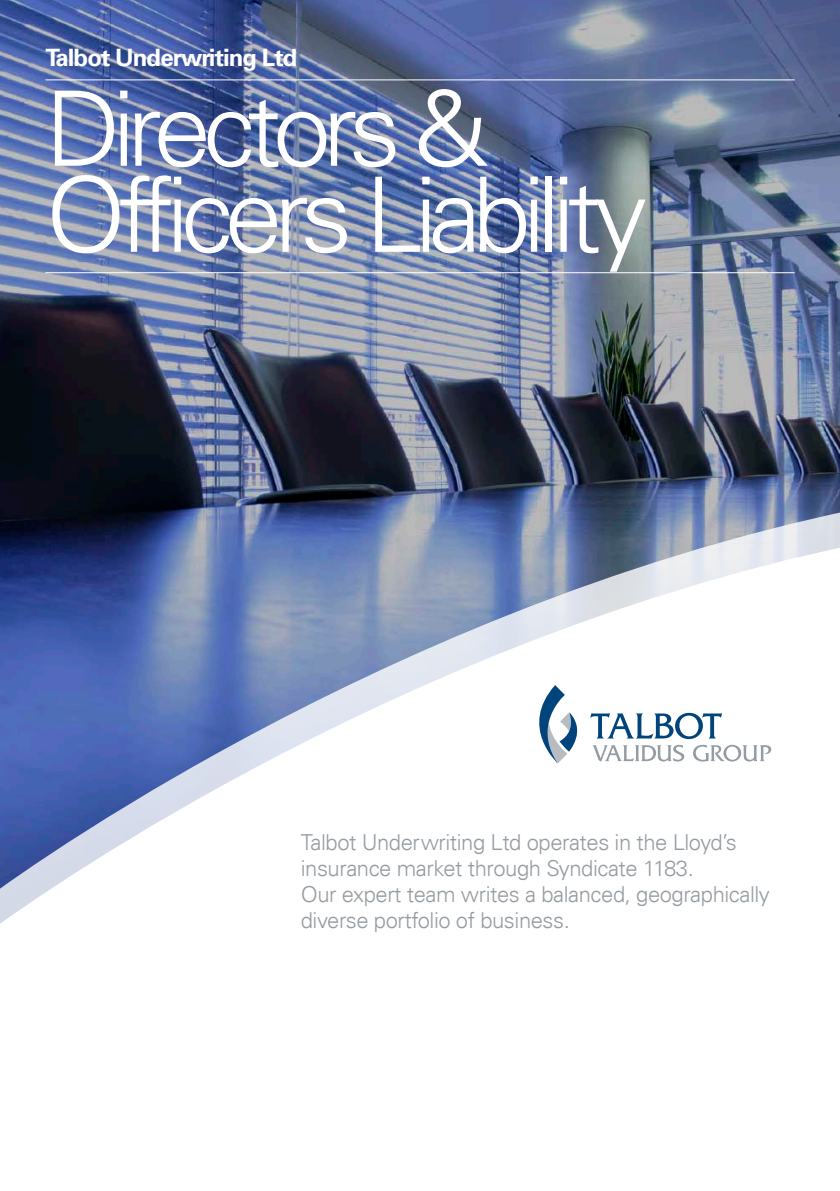
<style>
.page{position:relative;width:840px;height:1191px;background:#fff}
.page>*{position:absolute;margin:0;border:0;box-sizing:border-box;transform-origin:0 0}
.Heading_2{font:300 104px/86px "Univers LT";letter-spacing:-.08em;color:#fff}
.t1{font:700 24px "Univers LT";letter-spacing:-.04em;color:#fff}
.large_copy{font:300 22px/26px "Univers LT";letter-spacing:-.02em;color:#959ca1}
</style>
<div class="page">
<img style="left:0;top:0;width:839px;height:509px">
<svg style="left:0;top:509px;width:839px;height:35px;background:#5f6f95"></svg>
<svg style="left:0;top:544px;width:839px;height:380px"></svg>
<hr style="left:45px;top:272px;width:749px;height:1px;background:#fff">
<hr style="left:45px;top:79px;width:749px;height:1px;background:#fff">
<svg style="left:533px;top:685px;width:237px;height:78px"></svg>
<p class="t1" style="left:45px;top:43px;width:253px">Talbot Underwriting Ltd</p>
<p class="Heading_2" style="left:45px;top:86px;width:603px">Directors &amp;<br>Officers Liability</p>
<p class="large_copy" style="left:300px;top:828px;width:470px">Talbot Underwriting Ltd operates in the Lloyd’s insurance market through Syndicate 1183.<br>Our expert team writes a balanced, geographically diverse portfolio of business.</p>
</div>
